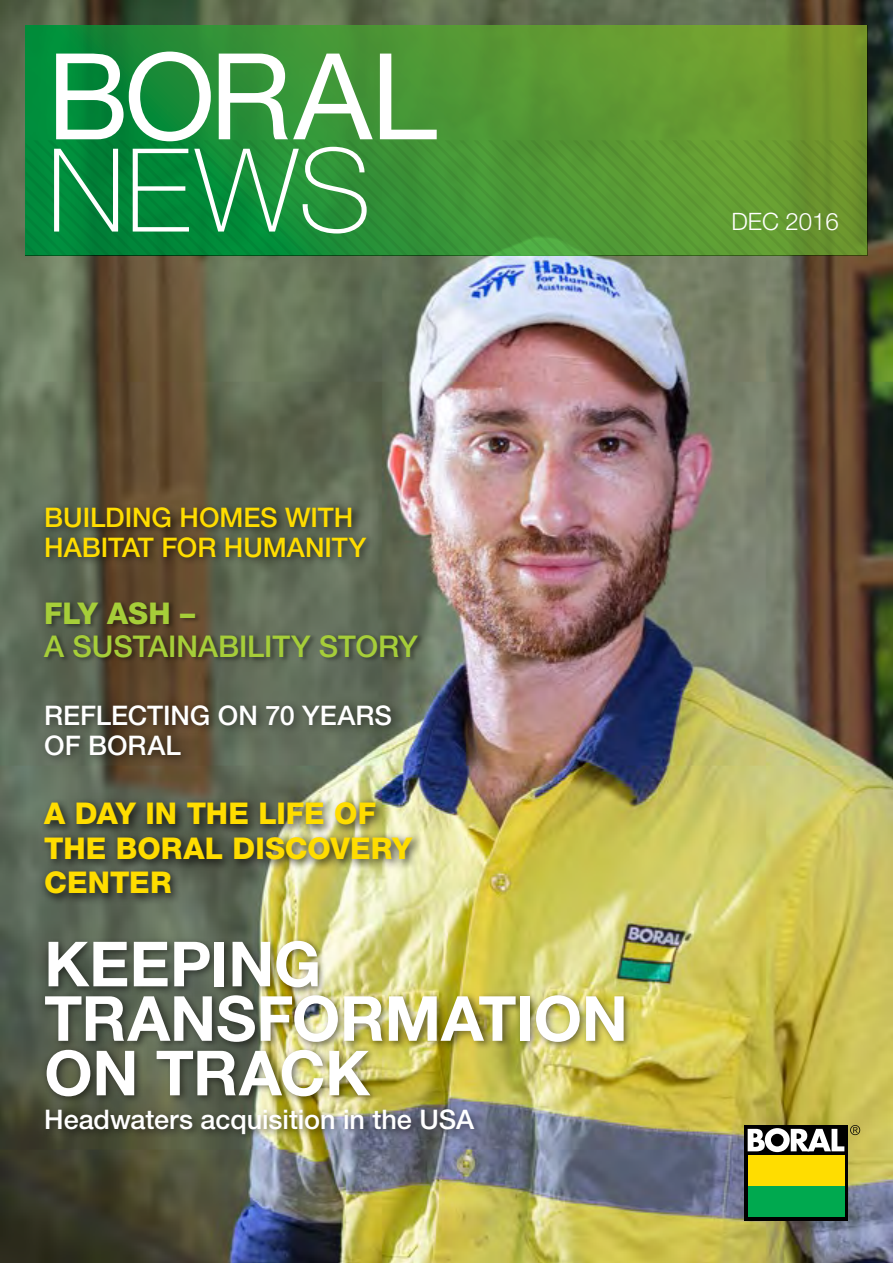
<style>
.page{position:relative;width:893px;height:1263px;background:#fff}
.page>*{position:absolute;margin:0;border:0;box-sizing:border-box;transform-origin:0 0}
.t1{font:120px "Helvetica Neue LT";letter-spacing:-.025em;color:#fff}
.t2{font:100 115.95px "Helvetica Neue LT";color:#fff}
.t3{font:700 62.25px/54.4px "Helvetica Neue LT";letter-spacing:-.005em;color:#fff}
.t4{font:800 30px/34.5px "Helvetica Neue LT";color:#fd0}
.t5{font:500 30px "Helvetica Neue LT";letter-spacing:-.005em;color:#a6ce39}
.t6{font:800 30px "Helvetica Neue LT";color:#a6ce39}
.t7{font:500 27px/30px "Helvetica Neue LT";letter-spacing:-.005em;color:#fff}
.t8{font:500 27px/30px "Helvetica Neue LT";color:#fd0}
.t9{font:300 24px "Helvetica Neue LT";color:#fff}
</style>
<div class="page">
<img style="left:0;top:0;width:893px;height:1263px">
<svg style="left:744px;top:1125px;width:104px;height:95px;background:#131c06"></svg>
<div style="left:748px;top:1155px;width:96px;height:30px;background:#fd0"></div>
<div style="left:748px;top:1187px;width:96px;height:30px;background:#00a94f"></div>
<svg style="left:748px;top:1128px;width:96px;height:24px"></svg>
<svg style="left:850px;top:1125px;width:10px;height:10px"></svg>
<svg style="left:26px;top:26px;width:841px;height:114px;background:#469433"></svg>
<svg style="left:26px;top:140px;width:841px;height:115px;background:#369135"></svg>
<div style="left:43px;top:600px;width:381px;height:64px;background:#000;opacity:.4"></div>
<div style="left:39px;top:796px;width:384px;height:108px;background:#000;opacity:.75"></div>
<div style="left:41px;top:937px;width:591px;height:207px;background:#000;opacity:.5"></div>
<div style="left:42px;top:504px;width:333px;height:63px;background:#000;opacity:.5"></div>
<div style="left:41px;top:700px;width:362px;height:66px;background:#000;opacity:.5"></div>
<h1 class="t1" style="left:47px;top:25px;width:392px">BORAL</h1>
<h2 class="t2" style="left:47px;top:124px;width:326px">NEWS</h2>
<p class="t9" style="left:731px;top:206px;width:109px">DEC 2016</p>
<p class="t8" style="left:44px;top:502px;width:323px">BUILDING HOMES WITH<br>HABITAT FOR HUMANITY</p>
<p class="t6" style="left:44px;top:595px;width:153px">FLY ASH –</p>
<p class="t5" style="left:44px;top:628px;width:375px">A SUSTAINABILITY STORY</p>
<p class="t7" style="left:44px;top:700px;width:349px">REFLECTING ON 70 YEARS<br>OF BORAL</p>
<p class="t4" style="left:44px;top:796px;width:369px">A DAY IN THE LIFE OF<br>THE BORAL DISCOVERY<br>CENTER</p>
<h3 class="t3" style="left:44px;top:935px;width:585px">KEEPING<br>TRANSFORMATION<br>ON TRACK</h3>
<p class="t7" style="left:44px;top:1104px;width:431px">Headwaters acquisition in the USA</p>
</div>
